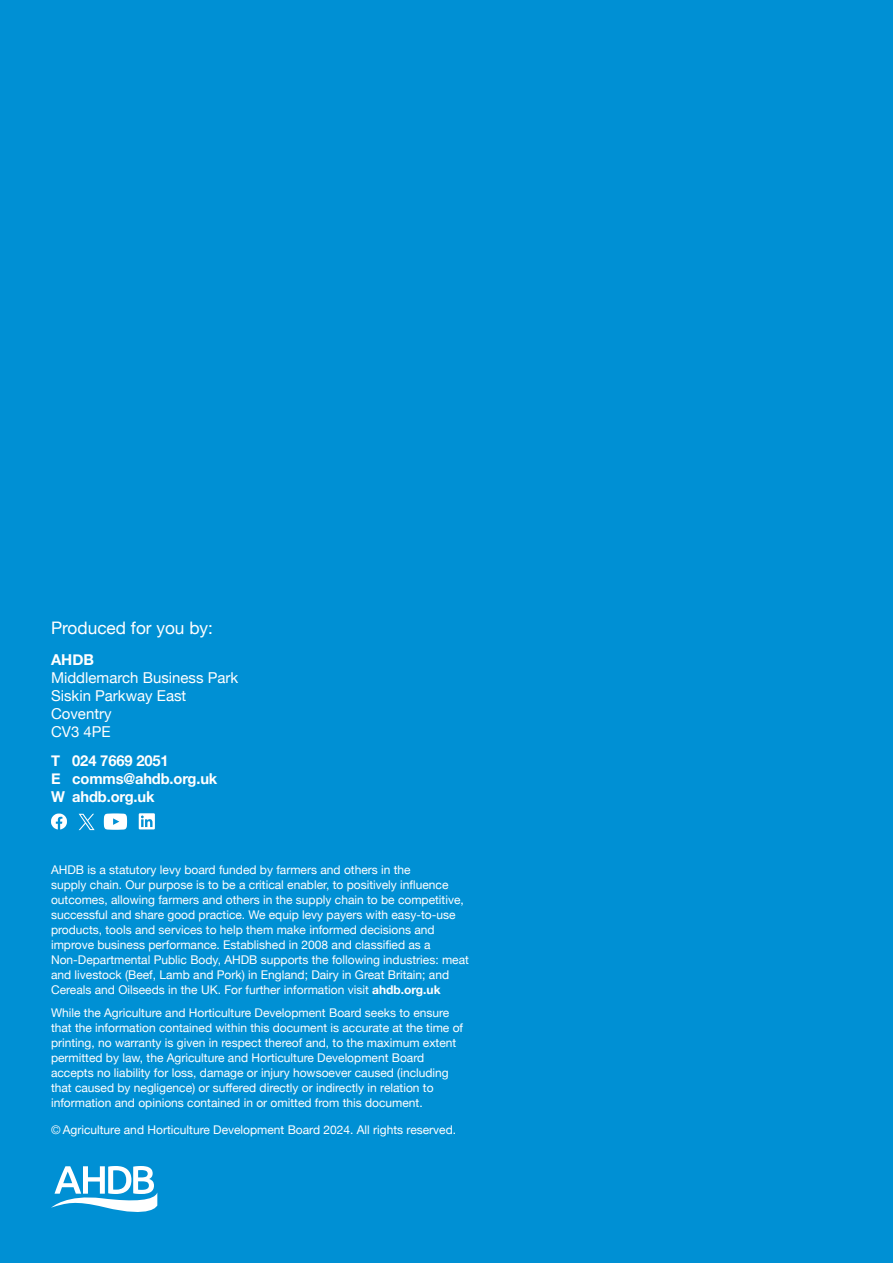
<style>
.page{position:relative;width:893px;height:1263px;background:#0090d4}
.page>*{position:absolute;margin:0;border:0;box-sizing:border-box;transform-origin:0 0}
.t1{font:17.25px "Helvetica Neue";color:#fff}
.t2{font:15px/18px "Helvetica Neue";color:#fff}
.t3{font:700 15px/18px "Helvetica Neue";letter-spacing:-.01em;color:#fff}
.MAIN_BODY{font:12px/15px "Helvetica Neue";color:#fff}
.s1{font-weight:700}
.s2{font-weight:300}
</style>
<div class="page">
<svg style="left:51px;top:813px;width:16px;height:16px"></svg>
<svg style="left:79px;top:814px;width:16px;height:16px"></svg>
<svg style="left:104px;top:813px;width:23px;height:17px"></svg>
<svg style="left:139px;top:813px;width:16px;height:16px"></svg>
<svg style="left:51px;top:1166px;width:106px;height:46px"></svg>
<p class="t1" style="left:51px;top:616px;width:163px">Produced for you by:</p>
<p class="t2" style="left:51px;top:652px;width:189px"><span class="s1">AHDB<br></span>Middlemarch Business Park<br>Siskin Parkway East<br>Coventry<br>CV3 4PE</p>
<p class="t3" style="left:51px;top:752px;width:168px">T 024 7669 2051<br>E comms@ahdb.org.uk<br>W ahdb.org.uk</p>
<p class="MAIN_BODY" style="left:51px;top:863px;width:419px">AHDB is a statutory levy board funded by farmers and others in the<br>supply chain. Our purpose is to be a critical enabler, to positively influence outcomes, allowing farmers and others in the supply chain to be competitive, successful and share good practice. We equip levy payers with easy-to-use products, tools and services to help them make informed decisions and improve business performance. Established in 2008 and classified as a Non-Departmental Public Body, AHDB supports the following industries: meat and livestock (Beef, Lamb and Pork) in England; Dairy in Great Britain; and Cereals and Oilseeds in the UK. For further information visit <span class="s1">ahdb.org.uk</span></p>
<p class="MAIN_BODY" style="left:51px;top:1006px;width:414px">While the Agriculture and Horticulture Development Board seeks to ensure that the information contained within this document is accurate at the time of printing, no warranty is given in respect thereof and, to the maximum extent permitted by law, the Agriculture and Horticulture Development Board accepts no liability for loss, damage or injury howsoever caused (including that caused by negligence) or suffered directly or indirectly in relation to information and opinions contained in or omitted from this document.</p>
<p class="MAIN_BODY" style="left:51px;top:1123px;width:407px"><span class="s2">©</span> Agriculture and Horticulture Development Board 2024. All rights reserved.</p>
</div>
